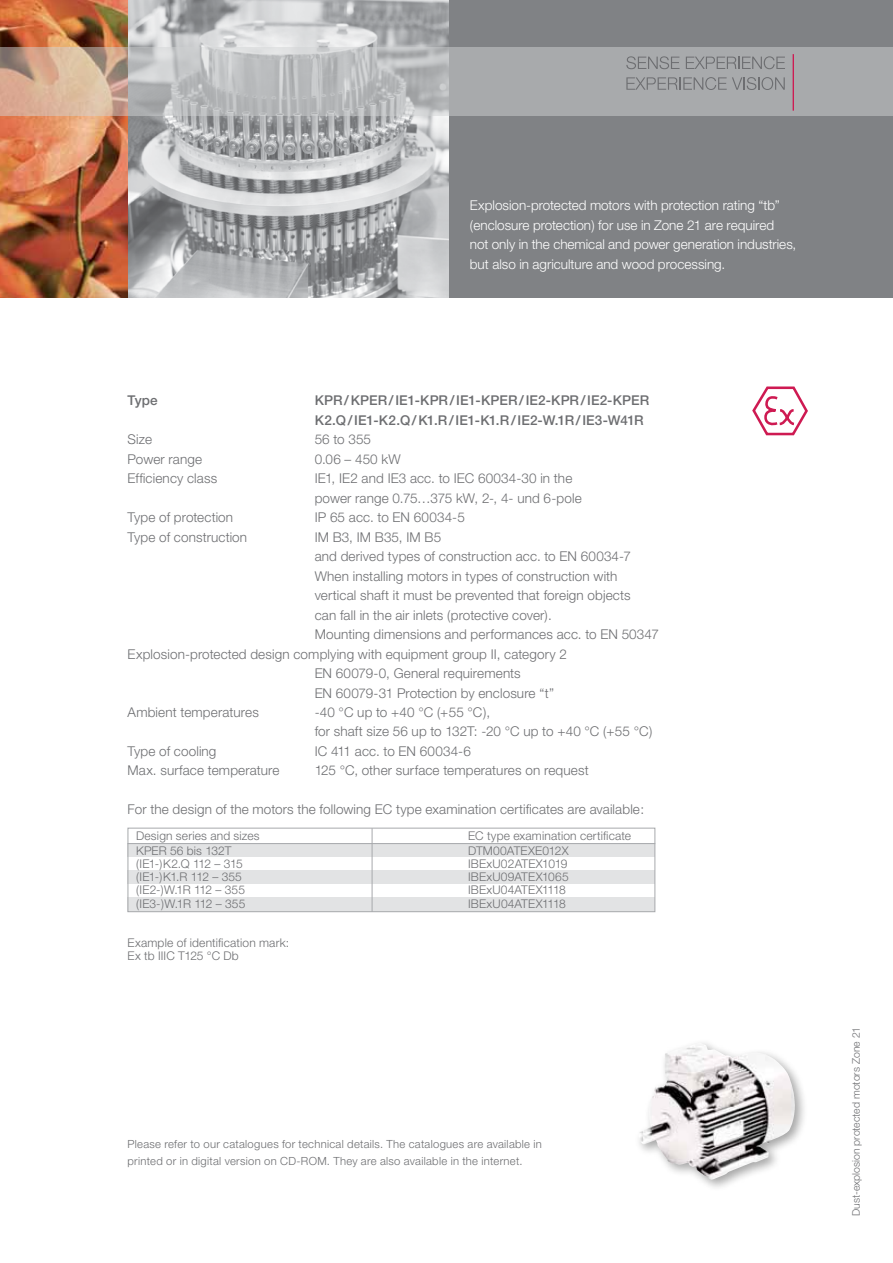
<style>
.page{position:relative;width:893px;height:1263px;background:#fff}
.page>*{position:absolute;margin:0;border:0;box-sizing:border-box;transform-origin:0 0}
.t1{font:300 17.25px/20.7px "Helvetica Neue";color:#fff}
.t2{font:300 13.5px/19.5px "Helvetica Neue";letter-spacing:.01em;color:#6d6e71}
.t3{font:300 13.5px/19.5px "Helvetica Neue";color:#fff}
.t4{font:500 13.5px/19.5px "Helvetica Neue";letter-spacing:.01em;color:#6d6e71}
.t5{font:300 12px/13.2px "Helvetica Neue";letter-spacing:.01em;color:#6d6e71}
.t6{font:300 12px "Helvetica Neue";letter-spacing:-.05em;color:#6d6e71}
.t7{font:300 11.25px/16.5px "Helvetica Neue";letter-spacing:.025em;color:#6d6e71}
.t8{font:300 10.5px "Helvetica Neue";color:#6d6e71}
</style>
<div class="page">
<div style="left:128px;top:897px;width:527px;height:14px;background:#e2e3e4"></div>
<div style="left:128px;top:843px;width:527px;height:14px;background:#e2e3e4"></div>
<div style="left:128px;top:871px;width:527px;height:13px;background:#e2e3e4"></div>
<svg style="left:752px;top:386px;width:56px;height:50px"></svg>
<div style="left:634px;top:1038px;width:174px;height:154px;background:#000;opacity:.35"></div>
<img style="left:641px;top:1043px;width:58px;height:88px">
<hr style="left:128px;top:843px;width:527px;height:1px;background:#a7a9ac">
<div style="left:128px;top:828px;width:527px;height:84px;border:1px solid #a7a9ac"></div>
<hr style="left:372px;top:828px;width:1px;height:84px;background:#a7a9ac">
<div style="left:0;top:0;width:893px;height:298px;background:#808285"></div>
<img style="left:128px;top:0;width:321px;height:298px">
<img style="left:1px;top:0;width:127px;height:298px">
<img style="left:0;top:0;width:1px;height:298px">
<svg style="left:0;top:48px;width:893px;height:68px;background:#b5b1af"></svg>
<hr style="left:793px;top:54px;width:1px;height:57px;background:#ce1a52">
<svg style="left:626px;top:56px;width:53px;height:13px"></svg>
<svg style="left:686px;top:56px;width:99px;height:13px"></svg>
<svg style="left:626px;top:77px;width:159px;height:13px"></svg>
<p class="t3" style="left:470px;top:195px;width:328px">Explosion-protected motors with protection rating “tb” (enclosure protection) for use in Zone 21 are required<br>not only in the chemical and power generation industries, but also in agriculture and wood processing.</p>
<p class="t1" style="left:625px;top:217px;width:162px">SENSE EXPERIENCE<br>EXPERIENCE VISION</p>
<p class="t4" style="left:128px;top:390px;width:32px">Type</p>
<p class="t4" style="left:315px;top:390px;width:336px">KPR/KPER/IE1-KPR/IE1-KPER/IE2-KPR/IE2-KPER<br>K2.Q/IE1-K2.Q/K1.R/IE1-K1.R/IE2-W.1R/IE3-W41R</p>
<p class="t2" style="left:128px;top:429px;width:26px">Size</p>
<p class="t2" style="left:315px;top:429px;width:58px">56 to 355</p>
<p class="t2" style="left:128px;top:449px;width:76px">Power range</p>
<p class="t2" style="left:315px;top:449px;width:88px">0.06 – 450 kW</p>
<p class="t2" style="left:128px;top:468px;width:91px">Efficiency class</p>
<p class="t2" style="left:315px;top:468px;width:268px">IE1, IE2 and IE3 acc. to IEC 60034-30 in the power range 0.75…375 kW, 2-, 4- und 6-pole</p>
<p class="t2" style="left:128px;top:507px;width:107px">Type of protection</p>
<p class="t2" style="left:315px;top:507px;width:152px">IP 65 acc. to EN 60034-5</p>
<p class="t2" style="left:128px;top:527px;width:121px">Type of construction</p>
<p class="t2" style="left:315px;top:527px;width:128px">IM B3, IM B35, IM B5</p>
<p class="t2" style="left:315px;top:546px;width:318px">and derived types of construction acc. to EN 60034-7</p>
<p class="t2" style="left:315px;top:566px;width:304px">When installing motors in types of construction with</p>
<p class="t2" style="left:315px;top:585px;width:317px">vertical shaft it must be prevented that foreign objects</p>
<p class="t2" style="left:315px;top:605px;width:239px">can fall in the air inlets (protective cover).</p>
<p class="t2" style="left:315px;top:624px;width:346px">Mounting dimensions and performances acc. to EN 50347</p>
<p class="t2" style="left:128px;top:644px;width:441px">Explosion-protected design complying with equipment group II, category 2</p>
<p class="t2" style="left:315px;top:663px;width:208px">EN 60079-0, General requirements</p>
<p class="t2" style="left:315px;top:683px;width:241px">EN 60079-31 Protection by enclosure “t”</p>
<p class="t2" style="left:128px;top:702px;width:133px">Ambient temperatures</p>
<p class="t2" style="left:315px;top:702px;width:339px">-40 °C up to +40 °C (+55 °C),<br>for shaft size 56 up to 132T: -20 °C up to +40 °C (+55 °C)</p>
<p class="t2" style="left:128px;top:741px;width:90px">Type of cooling</p>
<p class="t2" style="left:315px;top:741px;width:158px">IC 411 acc. to EN 60034-6</p>
<p class="t2" style="left:128px;top:761px;width:153px">Max. surface temperature</p>
<p class="t2" style="left:315px;top:761px;width:275px">125 °C, other surface temperatures on request</p>
<p class="t2" style="left:128px;top:800px;width:518px">For the design of the motors the following EC type examination certificates are available:</p>
<p class="t5" style="left:136px;top:829px;width:125px">Design series and sizes</p>
<p class="t5" style="left:468px;top:829px;width:165px">EC type examination certificate</p>
<p class="t5" style="left:136px;top:844px;width:97px">KPER 56 bis 132T</p>
<p class="t5" style="left:468px;top:844px;width:102px">DTM00ATEXE012X</p>
<p class="t6" style="left:136px;top:856px;width:108px">(IE1-)K2.Q 112 – 315</p>
<p class="t5" style="left:468px;top:857px;width:101px">IBExU02ATEX1019</p>
<p class="t6" style="left:136px;top:870px;width:107px">(IE1-)K1.R 112 – 355</p>
<p class="t5" style="left:468px;top:870px;width:102px">IBExU09ATEX1065</p>
<p class="t5" style="left:136px;top:883px;width:110px">(IE2-)W.1R 112 – 355</p>
<p class="t5" style="left:468px;top:883px;width:99px">IBExU04ATEX1118</p>
<p class="t5" style="left:136px;top:896px;width:111px">(IE3-)W.1R 112 – 355</p>
<p class="t5" style="left:468px;top:896px;width:99px">IBExU04ATEX1118</p>
<p class="t5" style="left:128px;top:936px;width:163px">Example of identification mark:<br>Ex tb IIIC T125 °C Db</p>
<p class="t7" style="left:128px;top:1136px;width:416px">Please refer to our catalogues for technical details. The catalogues are available in printed or in digital version on CD-ROM. They are also available in the internet.</p>
<p class="t8" style="left:849px;top:1216px;width:191px;rotate:-90deg">Dust-explosion protected motors Zone 21</p>
</div>
